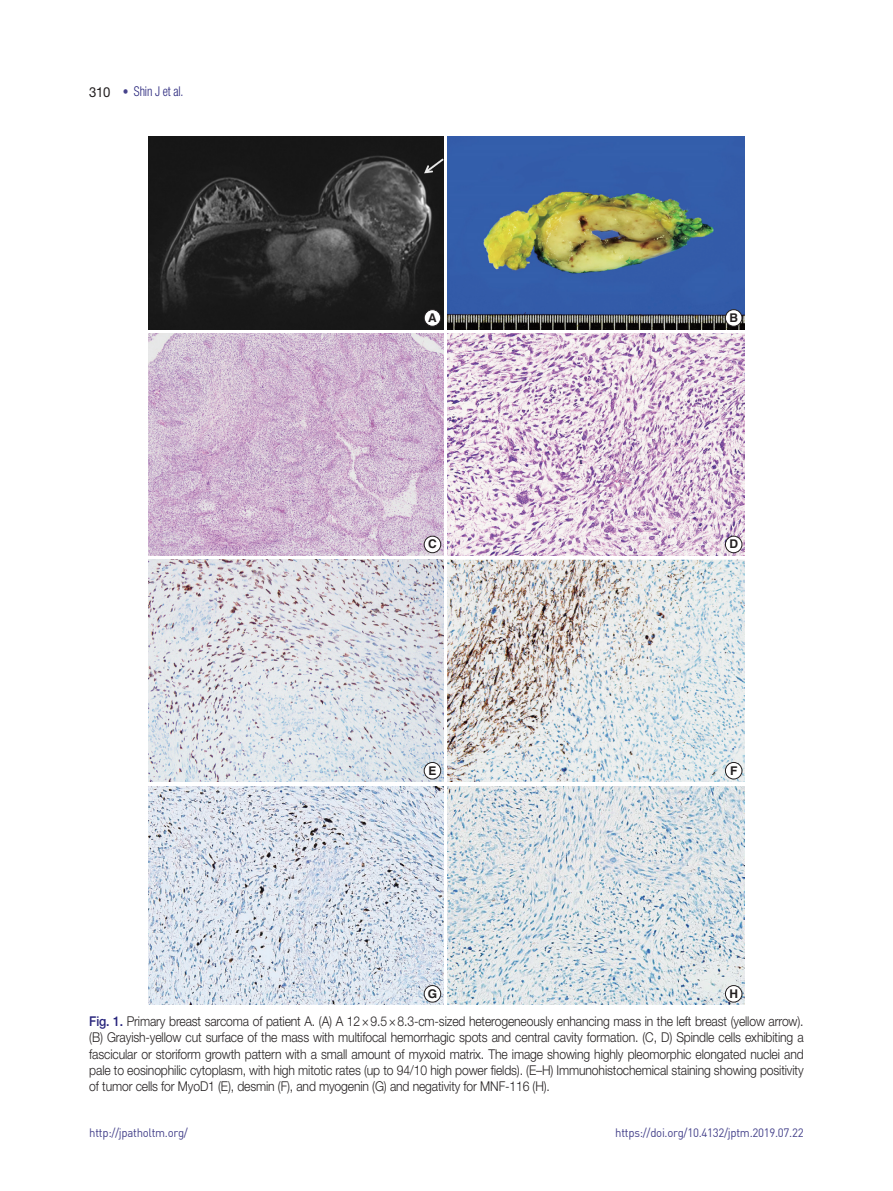
<style>
.page{position:relative;width:893px;height:1191px;background:#fff}
.page>*{position:absolute;margin:0;border:0;box-sizing:border-box;transform-origin:0 0}
.t1{font:300 13.5px/16.2px "Helvetica Neue LT Std";letter-spacing:-.01em;color:#231f20;text-align:justify;scale:.9 1}
.t2{font:300 condensed 13.5px "Helvetica Neue LT Std";letter-spacing:-.01em;color:#26237b;scale:.9 1}
.t3{font:12px "Dinreg";letter-spacing:-.025em;color:#45428b;scale:.95 1}
.t4{font:700 12px "Helvetica LT Std";color:#231f20}
.s1{font-weight:400;font-stretch:normal;font-size:13.8px;color:#231f20}
.s2{font-size:12.75px;color:#45428b}
.s3{font-weight:500;color:#26237b}
</style>
<div class="page">
<img style="left:149px;top:136px;width:294px;height:193px">
<img style="left:448px;top:136px;width:296px;height:193px">
<img style="left:149px;top:559px;width:294px;height:223px">
<img style="left:448px;top:559px;width:296px;height:223px">
<img style="left:149px;top:786px;width:294px;height:218px">
<img style="left:448px;top:786px;width:296px;height:218px">
<img style="left:149px;top:333px;width:294px;height:222px">
<img style="left:448px;top:333px;width:296px;height:222px">
<div style="left:424px;top:310px;width:17px;height:16px;background:#fff;border-radius:50%"></div>
<div style="left:424px;top:309px;width:17px;height:17px;border:1px solid #231f20;border-radius:50%"></div>
<div style="left:424px;top:536px;width:17px;height:17px;background:#fff;border-radius:50%"></div>
<div style="left:424px;top:536px;width:17px;height:17px;border:1px solid #231f20;border-radius:50%"></div>
<div style="left:424px;top:762px;width:17px;height:17px;background:#fff;border-radius:50%"></div>
<div style="left:424px;top:762px;width:17px;height:17px;border:1px solid #231f20;border-radius:50%"></div>
<div style="left:424px;top:985px;width:17px;height:17px;background:#fff;border-radius:50%"></div>
<div style="left:424px;top:985px;width:17px;height:17px;border:1px solid #231f20;border-radius:50%"></div>
<div style="left:725px;top:310px;width:17px;height:16px;background:#fff;border-radius:50%"></div>
<div style="left:725px;top:309px;width:17px;height:17px;border:1px solid #231f20;border-radius:50%"></div>
<div style="left:725px;top:536px;width:17px;height:17px;background:#fff;border-radius:50%"></div>
<div style="left:725px;top:536px;width:17px;height:17px;border:1px solid #231f20;border-radius:50%"></div>
<div style="left:725px;top:762px;width:17px;height:17px;background:#fff;border-radius:50%"></div>
<div style="left:725px;top:762px;width:17px;height:17px;border:1px solid #231f20;border-radius:50%"></div>
<div style="left:725px;top:985px;width:17px;height:17px;background:#fff;border-radius:50%"></div>
<div style="left:725px;top:985px;width:17px;height:17px;border:1px solid #231f20;border-radius:50%"></div>
<p class="t2" style="left:89px;top:84px;width:106px"><span class="s1">310</span> <span class="s2">•</span> Shin J et al.</p>
<p class="t4" style="left:428px;top:310px;width:10px">A</p>
<p class="t4" style="left:428px;top:537px;width:10px">C</p>
<p class="t4" style="left:428px;top:763px;width:10px">E</p>
<p class="t4" style="left:428px;top:986px;width:11px">G</p>
<p class="t4" style="left:729px;top:310px;width:10px">B</p>
<p class="t4" style="left:729px;top:537px;width:10px">D</p>
<p class="t4" style="left:730px;top:763px;width:9px">F</p>
<p class="t4" style="left:729px;top:986px;width:10px">H</p>
<p class="t1" style="left:89px;top:1013px;width:795px"><span class="s3">Fig. 1.</span> Primary breast sarcoma of patient A. (A) A 12×9.5×8.3-cm-sized heterogeneously enhancing mass in the left breast (yellow arrow). (B) Grayish-yellow cut surface of the mass with multifocal hemorrhagic spots and central cavity formation. (C, D) Spindle cells exhibiting a fascicular or storiform growth pattern with a small amount of myxoid matrix. The image showing highly pleomorphic elongated nuclei and pale to eosinophilic cytoplasm, with high mitotic rates (up to 94/10 high power fields). (E–H) Immunohistochemical staining showing positivity of tumor cells for MyoD1 (E), desmin (F), and myogenin (G) and negativity for MNF-116 (H).</p>
<p class="t3" style="left:89px;top:1125px;width:105px">http://jpatholtm.org/</p>
<p class="t3" style="left:615px;top:1125px;width:200px">https://doi.org/10.4132/jptm.2019.07.22</p>
</div>
